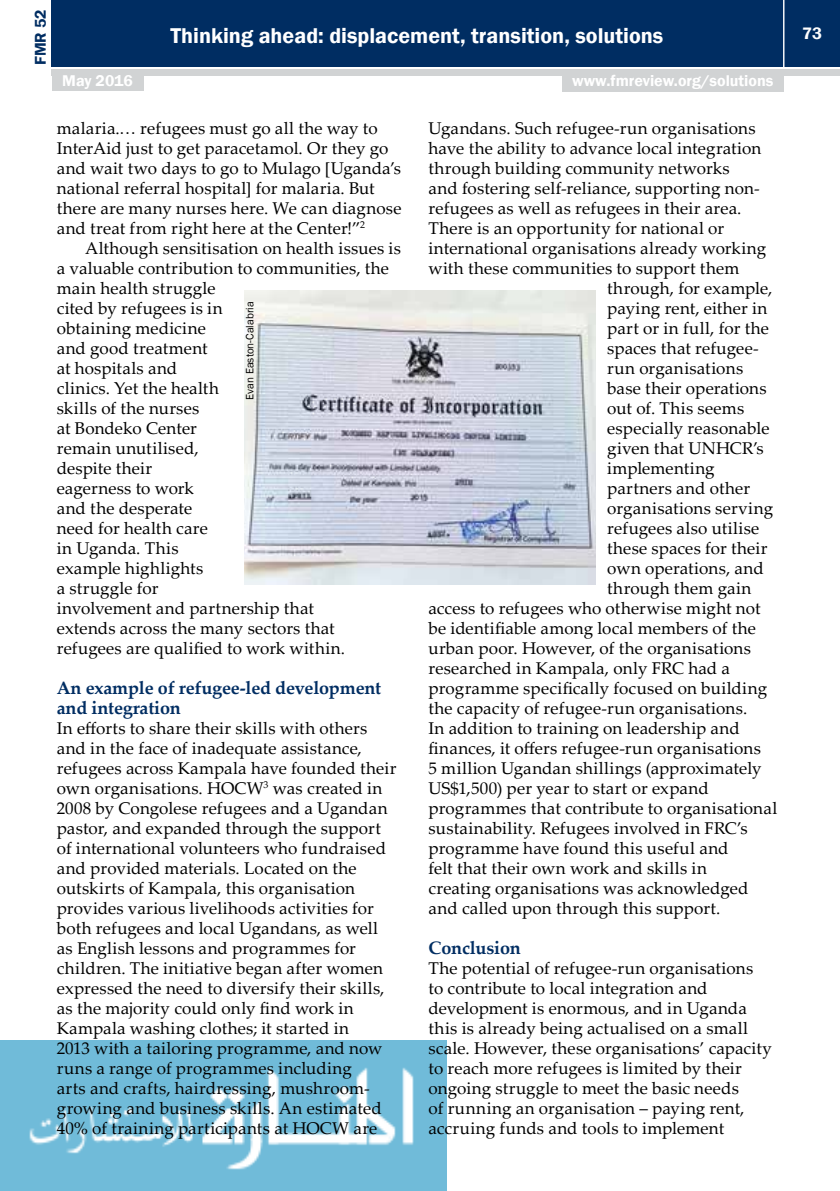
<style>
.page{position:relative;width:840px;height:1191px;background:#fff}
.page>*{position:absolute;margin:0;border:0;box-sizing:border-box;transform-origin:0 0}
.t1{font:600 22px "Franklin Gothic";color:#fff}
.t2{font:700 18px/20px "Palatino Linotype";letter-spacing:-.01em;color:#002d62}
.t3{font:17px/20px "Palatino Linotype";letter-spacing:.01em;color:#000}
.t4{font:600 17px "Franklin Gothic";color:#fff}
.t5{font:600 16px "Franklin Gothic";color:#fff}
.t6{font:600 16px "Franklin Gothic";color:#002d62}
.t7{font:11px "Franklin Gothic";color:#000}
</style>
<div class="page">
<img style="left:0;top:1041px;width:446px;height:150px">
<div style="left:52px;top:0;width:787px;height:66px;background:#002d62"></div>
<div style="left:52px;top:69px;width:787px;height:6px;background:#d1d3d4"></div>
<hr style="left:782px;top:0;width:2px;height:68px;background:#fff">
<div style="left:52px;top:73px;width:91px;height:18px;background:#d1d3d4"></div>
<div style="left:561px;top:74px;width:222px;height:18px;background:#d1d3d4"></div>
<img style="left:244px;top:291px;width:351px;height:293px">
<p class="t6" style="left:31px;top:65px;width:57px;rotate:-90deg">FMR 52</p>
<p class="t1" style="left:170px;top:22px;width:494px">Thinking ahead: displacement, transition, solutions</p>
<p class="t5" style="left:62px;top:71px;width:72px">May 2016</p>
<p class="t5" style="left:572px;top:71px;width:203px">www.fmreview.org/solutions</p>
<p class="t3" style="left:57px;top:117px;width:346px">malaria.… refugees must go all the way to InterAid just to get paracetamol. Or they go and wait two days to go to Mulago [Uganda’s national referral hospital] for malaria. But there are many nurses here. We can diagnose and treat from right here at the Center!”<sup>2</sup></p>
<p class="t3" style="left:57px;top:237px;width:345px;text-indent:28px">Although sensitisation on health issues is a valuable contribution to communities, the main health struggle<br>cited by refugees is in<br>obtaining medicine<br>and good treatment<br>at hospitals and<br>clinics. Yet the health<br>skills of the nurses<br>at Bondeko Center<br>remain unutilised,<br>despite their<br>eagerness to work<br>and the desperate<br>need for health care<br>in Uganda. This<br>example highlights<br>a struggle for<br>involvement and partnership that<br>extends across the many sectors that refugees are qualified to work within.</p>
<p class="t2" style="left:57px;top:677px;width:326px">An example of refugee-led development and integration</p>
<p class="t3" style="left:57px;top:717px;width:341px">In efforts to share their skills with others and in the face of inadequate assistance, refugees across Kampala have founded their own organisations. HOCW<sup>3</sup> was created in 2008 by Congolese refugees and a Ugandan pastor, and expanded through the support of international volunteers who fundraised and provided materials. Located on the outskirts of Kampala, this organisation provides various livelihoods activities for both refugees and local Ugandans, as well as English lessons and programmes for children. The initiative began after women expressed the need to diversify their skills, as the majority could only find work in Kampala washing clothes; it started in<br>2013 with a tailoring programme, and now runs a range of programmes including<br>arts and crafts, hairdressing, mushroom&shy;growing and business skills. An estimated 40% of training participants at HOCW are</p>
<p class="t7" style="left:243px;top:400px;width:100px;rotate:-90deg">Evan Easton-Calabria</p>
<p class="t3" style="left:428px;top:117px;width:328px">Ugandans. Such refugee-run organisations</p>
<p class="t3" style="left:428px;top:137px;width:334px">have the ability to advance local integration</p>
<p class="t3" style="left:428px;top:157px;width:302px">through building community networks</p>
<p class="t3" style="left:428px;top:177px;width:332px">and fostering self-reliance, supporting non-</p>
<p class="t3" style="left:428px;top:197px;width:314px">refugees as well as refugees in their area.</p>
<p class="t3" style="left:428px;top:217px;width:297px">There is an opportunity for national or</p>
<p class="t3" style="left:428px;top:237px;width:339px">international organisations already working</p>
<p class="t3" style="left:428px;top:257px;width:312px">with these communities to support them</p>
<p class="t3" style="left:607px;top:277px;width:166px">through, for example,</p>
<p class="t3" style="left:607px;top:297px;width:162px">paying rent, either in</p>
<p class="t3" style="left:607px;top:317px;width:163px">part or in full, for the</p>
<p class="t3" style="left:607px;top:337px;width:153px">spaces that refugee-</p>
<p class="t3" style="left:607px;top:357px;width:137px">run organisations</p>
<p class="t3" style="left:607px;top:377px;width:161px">base their operations</p>
<p class="t3" style="left:607px;top:397px;width:139px">out of. This seems</p>
<p class="t3" style="left:607px;top:417px;width:164px">especially reasonable</p>
<p class="t3" style="left:607px;top:437px;width:158px">given that UNHCR’s</p>
<p class="t3" style="left:607px;top:457px;width:109px">implementing</p>
<p class="t3" style="left:607px;top:477px;width:144px">partners and other</p>
<p class="t3" style="left:607px;top:497px;width:167px">organisations serving</p>
<p class="t3" style="left:607px;top:517px;width:154px">refugees also utilise</p>
<p class="t3" style="left:607px;top:537px;width:162px">these spaces for their</p>
<p class="t3" style="left:607px;top:557px;width:158px">own operations, and</p>
<p class="t3" style="left:607px;top:577px;width:146px">through them gain</p>
<p class="t3" style="left:428px;top:597px;width:333px">access to refugees who otherwise might not</p>
<p class="t3" style="left:428px;top:617px;width:329px">be identifiable among local members of the</p>
<p class="t3" style="left:428px;top:637px;width:324px">urban poor. However, of the organisations</p>
<p class="t3" style="left:428px;top:657px;width:303px">researched in Kampala, only FRC had a</p>
<p class="t3" style="left:428px;top:677px;width:340px">programme specifically focused on building</p>
<p class="t3" style="left:428px;top:697px;width:320px">the capacity of refugee-run organisations.</p>
<p class="t3" style="left:428px;top:717px;width:312px">In addition to training on leadership and</p>
<p class="t3" style="left:428px;top:737px;width:334px">finances, it offers refugee-run organisations</p>
<p class="t3" style="left:428px;top:757px;width:334px">5 million Ugandan shillings (approximately</p>
<p class="t3" style="left:428px;top:777px;width:281px">US$1,500) per year to start or expand</p>
<p class="t3" style="left:428px;top:797px;width:350px">programmes that contribute to organisational</p>
<p class="t3" style="left:428px;top:817px;width:320px">sustainability. Refugees involved in FRC’s</p>
<p class="t3" style="left:428px;top:837px;width:301px">programme have found this useful and</p>
<p class="t3" style="left:428px;top:857px;width:280px">felt that their own work and skills in</p>
<p class="t3" style="left:428px;top:877px;width:321px">creating organisations was acknowledged</p>
<p class="t3" style="left:428px;top:897px;width:293px">and called upon through this support.</p>
<p class="t2" style="left:428px;top:937px;width:94px">Conclusion</p>
<p class="t3" style="left:428px;top:957px;width:345px">The potential of refugee-run organisations to contribute to local integration and development is enormous, and in Uganda this is already being actualised on a small scale. However, these organisations’ capacity to reach more refugees is limited by their ongoing struggle to meet the basic needs<br>of running an organisation – paying rent, accruing funds and tools to implement</p>
<p class="t4" style="left:801px;top:23px;width:21px">73</p>
</div>
